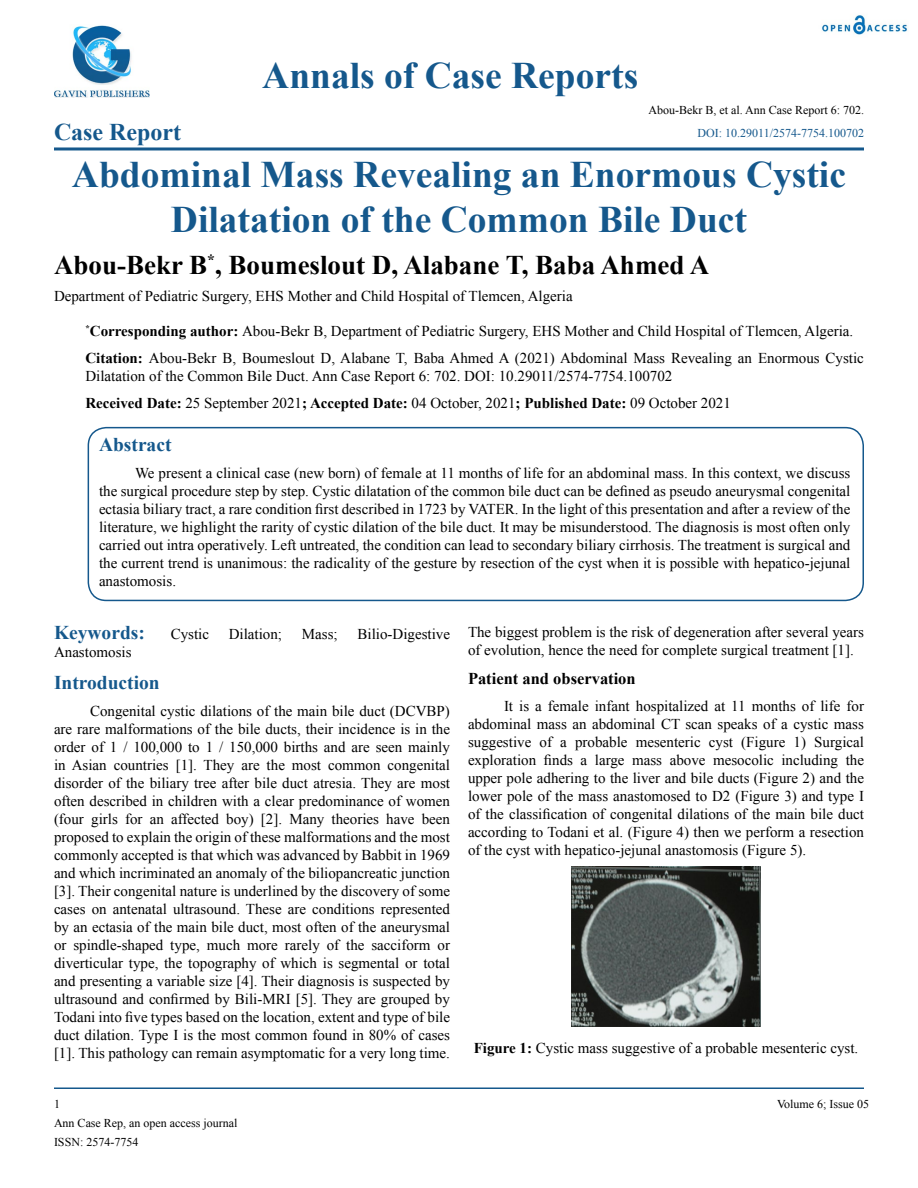
<style>
.page{position:relative;width:918px;height:1188px;background:#fff}
.page>*{position:absolute;margin:0;border:0;box-sizing:border-box;transform-origin:0 0}
.t1{font:700 37.5px/45px "Times New Roman";color:#15588c;text-align:center}
.t2{font:700 27px "Times New Roman";color:#000}
.t3{font:700 24px "Times New Roman";color:#15588c}
.t4{font:700 19.5px "Times New Roman";color:#15588c}
.t5{font:700 16.5px "Times New Roman";color:#000}
.t6{font:15px/18px "Times New Roman";color:#000}
.t7{font:12px/18.9px "Times New Roman";color:#000}
.t8{font:12px "Times New Roman";color:#15588c}
.s1{font-weight:700}
</style>
<div class="page">
<hr style="left:54px;top:1088px;width:810px;height:1px;background:#15588c">
<img style="left:54px;top:25px;width:96px;height:72px">
<hr style="left:54px;top:147px;width:810px;height:3px;background:#15588c">
<img style="left:822px;top:15px;width:86px;height:20px">
<div style="left:88px;top:427px;width:776px;height:174px;border:2px solid #15588c;border-radius:18px"></div>
<img style="left:571px;top:867px;width:190px;height:159px">
<h3 class="t3" style="left:54px;top:115px;width:129px">Case Report</h3>
<h1 class="t1" style="left:262px;top:52px;width:378px">Annals of Case Reports</h1>
<p class="t7" style="left:648px;top:100px;width:217px">Abou-Bekr B, et al. Ann Case Report 6: 702.</p>
<p class="t8" style="left:697px;top:124px;width:168px">DOI: 10.29011/2574-7754.100702</p>
<h1 class="t1" style="left:72px;top:151px;width:775px">Abdominal Mass Revealing an Enormous Cystic<br>Dilatation of the Common Bile Duct</h1>
<h2 class="t2" style="left:54px;top:247px;width:657px">Abou-Bekr B<sup>*</sup>, Boumeslout D, Alabane T, Baba Ahmed A</h2>
<p class="t6" style="left:54px;top:287px;width:520px">Department of Pediatric Surgery, EHS Mother and Child Hospital of Tlemcen, Algeria</p>
<p class="t6" style="left:85px;top:317px;width:780px;line-height:27px"><sup>*</sup><span class="s1">Corresponding author:</span> Abou-Bekr B, Department of Pediatric Surgery, EHS Mother and Child Hospital of Tlemcen, Algeria.<br><span class="s1">Citation:</span> Abou-Bekr B, Boumeslout D, Alabane T, Baba Ahmed A (2021) Abdominal Mass Revealing an Enormous Cystic</p>
<p class="t6" style="left:85px;top:362px;width:647px;line-height:27px">Dilatation of the Common Bile Duct. Ann Case Report 6: 702. DOI: 10.29011/2574-7754.100702<br><span class="s1">Received Date:</span> 25 September 2021<span class="s1">; Accepted Date:</span> 04 October, 2021<span class="s1">; Published Date:</span> 09 October 2021</p>
<h3 class="t4" style="left:99px;top:431px;width:74px">Abstract</h3>
<p class="t6" style="left:99px;top:463px;width:753px;text-align:justify;text-indent:36px">We present a clinical case (new born) of female at 11 months of life for an abdominal mass. In this context, we discuss the surgical procedure step by step. Cystic dilatation of the common bile duct can be defined as pseudo aneurysmal congenital ectasia biliary tract, a rare condition first described in 1723 by VATER. In the light of this presentation and after a review of the literature, we highlight the rarity of cystic dilation of the bile duct. It may be misunderstood. The diagnosis is most often only carried out intra operatively. Left untreated, the condition can lead to secondary biliary cirrhosis. The treatment is surgical and the current trend is unanimous: the radicality of the gesture by resection of the cyst when it is possible with hepatico-jejunal anastomosis.</p>
<h3 class="t4" style="left:54px;top:619px;width:92px">Keywords:</h3>
<p class="t6" style="left:171px;top:625px;width:40px">Cystic</p>
<p class="t6" style="left:229px;top:625px;width:55px">Dilation;</p>
<p class="t6" style="left:302px;top:625px;width:37px">Mass;</p>
<p class="t6" style="left:358px;top:625px;width:94px">Bilio-Digestive</p>
<p class="t6" style="left:54px;top:643px;width:79px">Anastomosis</p>
<h3 class="t4" style="left:54px;top:669px;width:107px">Introduction</h3>
<p class="t6" style="left:54px;top:702px;width:398px;text-align:justify;text-indent:36px">Congenital cystic dilations of the main bile duct (DCVBP) are rare malformations of the bile ducts, their incidence is in the order of 1 / 100,000 to 1 / 150,000 births and are seen mainly in Asian countries [1]. They are the most common congenital disorder of the biliary tree after bile duct atresia. They are most often described in children with a clear predominance of women (four girls for an affected boy) [2]. Many theories have been proposed to explain the origin of these malformations and the most commonly accepted is that which was advanced by Babbit in 1969 and which incriminated an anomaly of the biliopancreatic junction [3]. Their congenital nature is underlined by the discovery of some cases on antenatal ultrasound. These are conditions represented by an ectasia of the main bile duct, most often of the aneurysmal or spindle-shaped type, much more rarely of the sacciform or diverticular type, the topography of which is segmental or total and presenting a variable size [4]. Their diagnosis is suspected by ultrasound and confirmed by Bili-MRI [5]. They are grouped by Todani into five types based on the location, extent and type of bile duct dilation. Type I is the most common found in 80% of cases [1]. This pathology can remain asymptomatic for a very long time.</p>
<p class="t6" style="left:468px;top:623px;width:398px">The biggest problem is the risk of degeneration after several years of evolution, hence the need for complete surgical treatment [1].</p>
<p class="t5" style="left:468px;top:667px;width:169px">Patient and observation</p>
<p class="t6" style="left:468px;top:696px;width:398px;text-align:justify;text-indent:36px">It is a female infant hospitalized at 11 months of life for abdominal mass an abdominal CT scan speaks of a cystic mass suggestive of a probable mesenteric cyst (Figure 1) Surgical exploration finds a large mass above mesocolic including the upper pole adhering to the liver and bile ducts (Figure 2) and the lower pole of the mass anastomosed to D2 (Figure 3) and type I of the classification of congenital dilations of the main bile duct according to Todani et al. (Figure 4) then we perform a resection of the cyst with hepatico-jejunal anastomosis (Figure 5).</p>
<p class="t6" style="left:474px;top:1039px;width:386px"><span class="s1">Figure 1:</span> Cystic mass suggestive of a probable mesenteric cyst.</p>
<p class="t7" style="left:54px;top:1094px;width:7px">1</p>
<p class="t7" style="left:777px;top:1094px;width:94px">Volume 6; Issue 05</p>
<p class="t7" style="left:54px;top:1114px;width:185px">Ann Case Rep, an open access journal<br>ISSN: 2574-7754</p>
</div>
